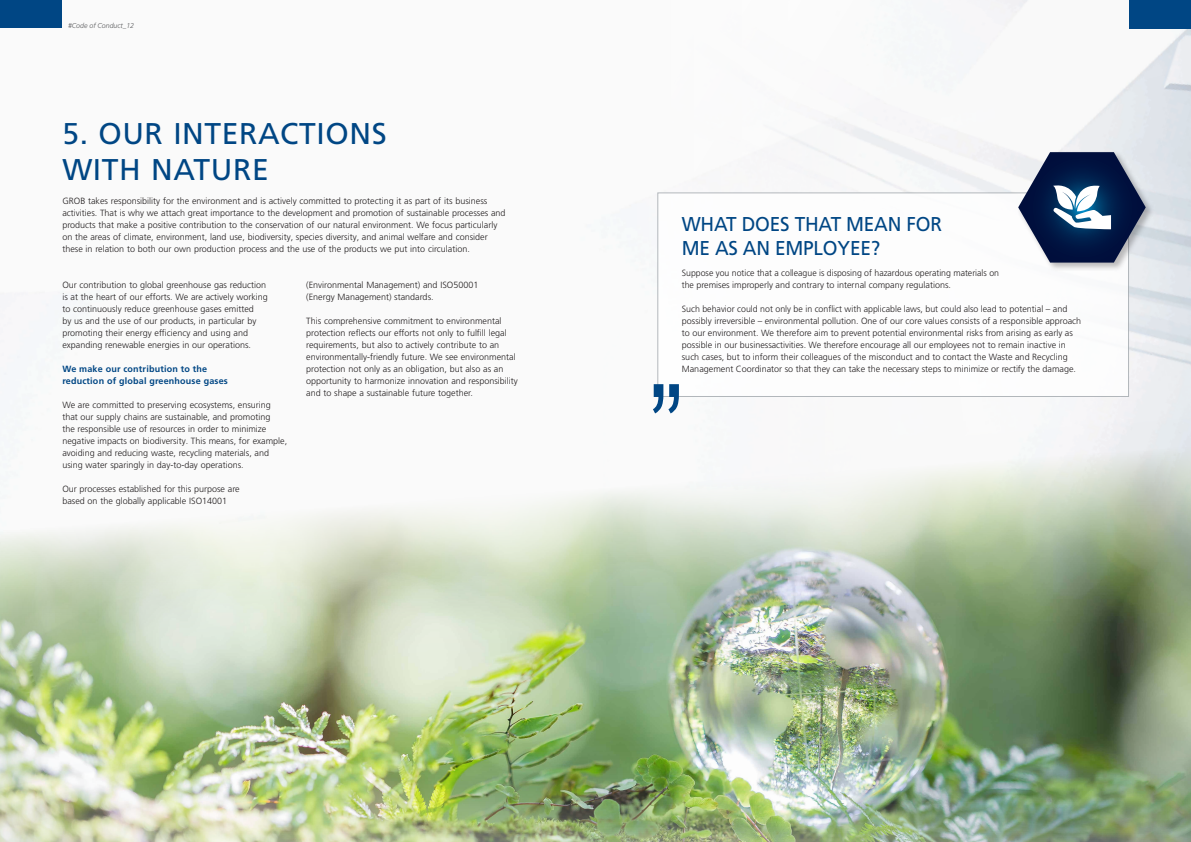
<style>
.page{position:relative;width:1191px;height:842px;background:#fff}
.page>*{position:absolute;margin:0;border:0;box-sizing:border-box;transform-origin:0 0}
._01_Head_Balken_blau{font:30px/36px "Frutiger LT Pro";letter-spacing:.02em;color:#004684}
._03b_Grundtext_Versalien_blau_12pt{font:20px/24px "Frutiger LT Pro";letter-spacing:-.01em;color:#004684;scale:.95 1}
._02a_Subhead_Blau{font:300 9px/12px "Frutiger LT Pro";color:#231f20}
._03b_Grundtext_Versalien_blau_12pt-2{font:300 9px/12px "Frutiger LT Pro";color:#231f20}
._03b_Grundtext_Versalien_blau_12pt-3{font:700 9px/12px "Frutiger LT Pro";letter-spacing:.02em;color:#004684}
._03b_Grundtext_Versalien_blau_12pt-4{font:italic 300 7px "Frutiger LT Pro";color:#57585a}
</style>
<div class="page">
<img style="left:0;top:0;width:1191px;height:432px">
<div style="left:0;top:0;width:62px;height:28px;background:#004684"></div>
<img style="left:0;top:446px;width:1191px;height:396px">
<div style="left:657px;top:192px;width:472px;height:205px;background:#fff;border:1px solid #a1a7ac"></div>
<div style="left:1017px;top:151px;width:137px;height:121px;background:#231f20;opacity:.3"></div>
<svg style="left:653px;top:384px;width:26px;height:29px"></svg>
<svg style="left:1018px;top:152px;width:127px;height:111px"></svg>
<div style="left:1129px;top:0;width:62px;height:28px;background:#004684"></div>
<p class="_03b_Grundtext_Versalien_blau_12pt-4" style="left:68px;top:22px;width:68px">#Code of Conduct_12</p>
<p class="_01_Head_Balken_blau" style="left:62px;top:116px;width:326px">5. OUR INTERACTIONS<br>WITH NATURE</p>
<p class="_02a_Subhead_Blau" style="left:62px;top:195px;width:445px">GROB takes responsibility for the environment and is actively committed to protecting it as part of its business activities. That is why we attach great importance to the development and promotion of sustainable processes and products that make a positive contribution to the conservation of our natural environment. We focus particularly on the areas of climate, environment, land use, biodiversity, species diversity, and animal welfare and consider these in relation to both our own production process and the use of the products we put into circulation.</p>
<p class="_02a_Subhead_Blau" style="left:62px;top:279px;width:207px">Our contribution to global greenhouse gas reduction is at the heart of our efforts. We are actively working to continuously reduce greenhouse gases emitted<br>by us and the use of our products, in particular by promoting their energy efficiency and using and expanding renewable energies in our operations.</p>
<p class="_03b_Grundtext_Versalien_blau_12pt-3" style="left:62px;top:363px;width:167px">We make our contribution to the reduction of global greenhouse gases</p>
<p class="_02a_Subhead_Blau" style="left:62px;top:399px;width:226px">We are committed to preserving ecosystems, ensuring that our supply chains are sustainable, and promoting<br>the responsible use of resources in order to minimize negative impacts on biodiversity. This means, for example, avoiding and reducing waste, recycling materials, and using water sparingly in day-to-day operations.</p>
<p class="_02a_Subhead_Blau" style="left:62px;top:483px;width:179px">Our processes established for this purpose are based on the globally applicable ISO14001</p>
<p class="_02a_Subhead_Blau" style="left:306px;top:279px;width:174px">(Environmental Management) and ISO50001 (Energy Management) standards.</p>
<p class="_02a_Subhead_Blau" style="left:306px;top:315px;width:213px">This comprehensive commitment to environmental protection reflects our efforts not only to fulfill legal requirements, but also to actively contribute to an environmentally-friendly future. We see environmental protection not only as an obligation, but also as an opportunity to harmonize innovation and responsibility and to shape a sustainable future together.</p>
<p class="_03b_Grundtext_Versalien_blau_12pt" style="left:682px;top:212px;width:275px">WHAT DOES THAT MEAN FOR<br>ME AS AN EMPLOYEE?</p>
<p class="_03b_Grundtext_Versalien_blau_12pt-2" style="left:682px;top:267px;width:319px">Suppose you notice that a colleague is disposing of hazardous operating materials on the premises improperly and contrary to internal company regulations.</p>
<p class="_03b_Grundtext_Versalien_blau_12pt-2" style="left:682px;top:303px;width:401px">Such behavior could not only be in conflict with applicable laws, but could also lead to potential – and possibly irreversible – environmental pollution. One of our core values consists of a responsible approach to our environment. We therefore aim to prevent potential environmental risks from arising as early as possible in our businessactivities. We therefore encourage all our employees not to remain inactive in such cases, but to inform their colleagues of the misconduct and to contact the Waste and Recycling Management Coordinator so that they can take the necessary steps to minimize or rectify the damage.</p>
</div>
